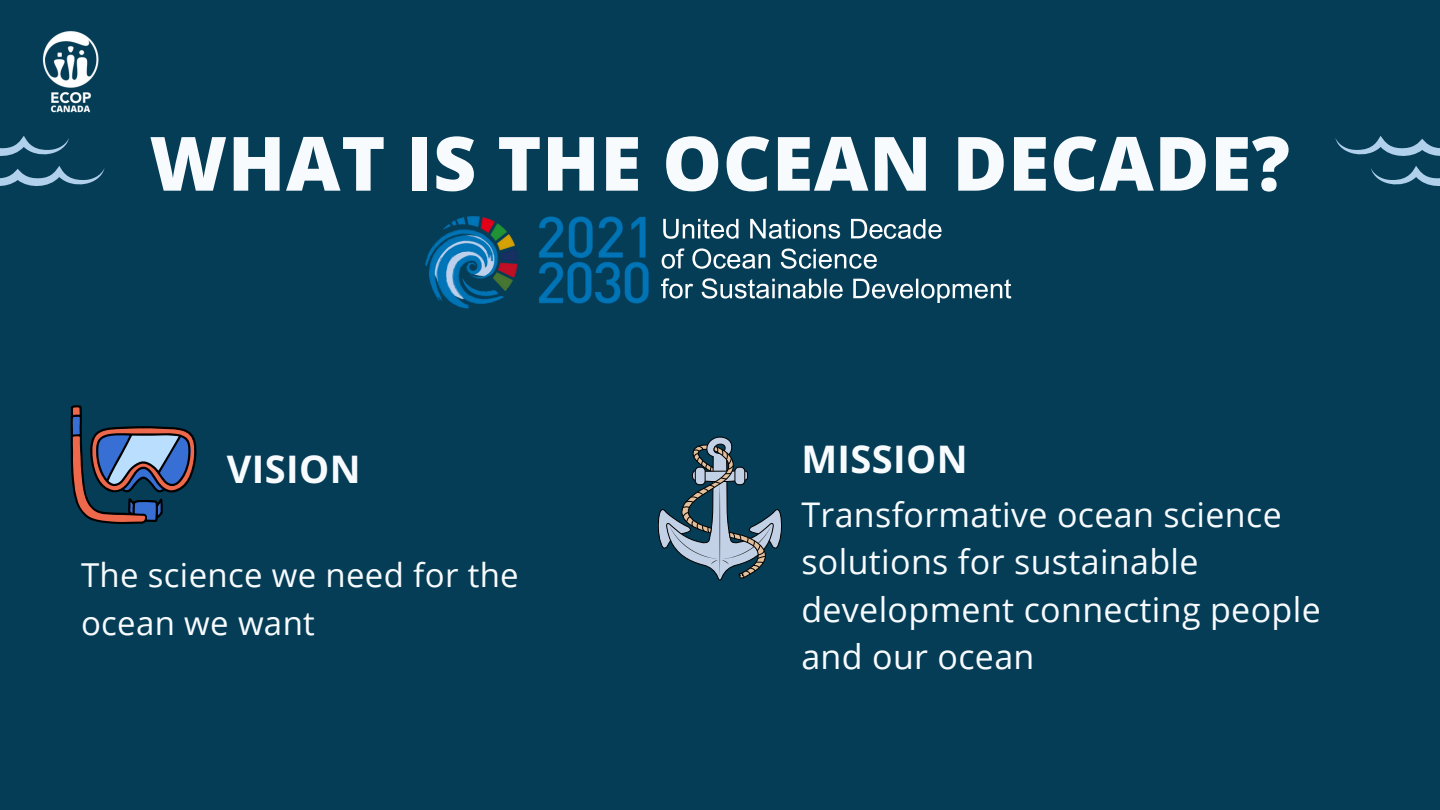
<style>
.page{position:relative;width:1440px;height:810px;background:#053d57}
.page>*{position:absolute;margin:0;border:0;box-sizing:border-box;transform-origin:0 0}
.t1{font:800 75px "Open Sans";letter-spacing:.01em;color:#f8fbfd}
.t2{font:700 38px "Open Sans";letter-spacing:.01em;color:#f8fbfd}
.t3{font:34px/47.2px "Open Sans";letter-spacing:.01em;color:#f8fbfd}
.t4{font:33px/48.8px "Open Sans";letter-spacing:.01em;color:#f8fbfd}
</style>
<div class="page">
<svg style="left:1335px;top:136px;width:105px;height:50px"></svg>
<svg style="left:0;top:152px;width:105px;height:34px"></svg>
<img style="left:0;top:31px;width:99px;height:121px">
<svg style="left:661px;top:219px;width:350px;height:84px"></svg>
<img style="left:425px;top:216px;width:224px;height:92px">
<svg style="left:70px;top:405px;width:127px;height:119px"></svg>
<svg style="left:658px;top:436px;width:124px;height:144px"></svg>
<h1 class="t1" style="left:149px;top:111px;width:1142px">WHAT IS THE OCEAN DECADE?</h1>
<p class="t2" style="left:227px;top:442px;width:135px">VISION</p>
<p class="t2" style="left:801px;top:432px;width:168px">MISSION</p>
<p class="t4" style="left:81px;top:549px;width:439px">The science we need for the ocean we want</p>
<p class="t3" style="left:801px;top:490px;width:521px">Transformative ocean science solutions for sustainable development connecting people and our ocean</p>
</div>
